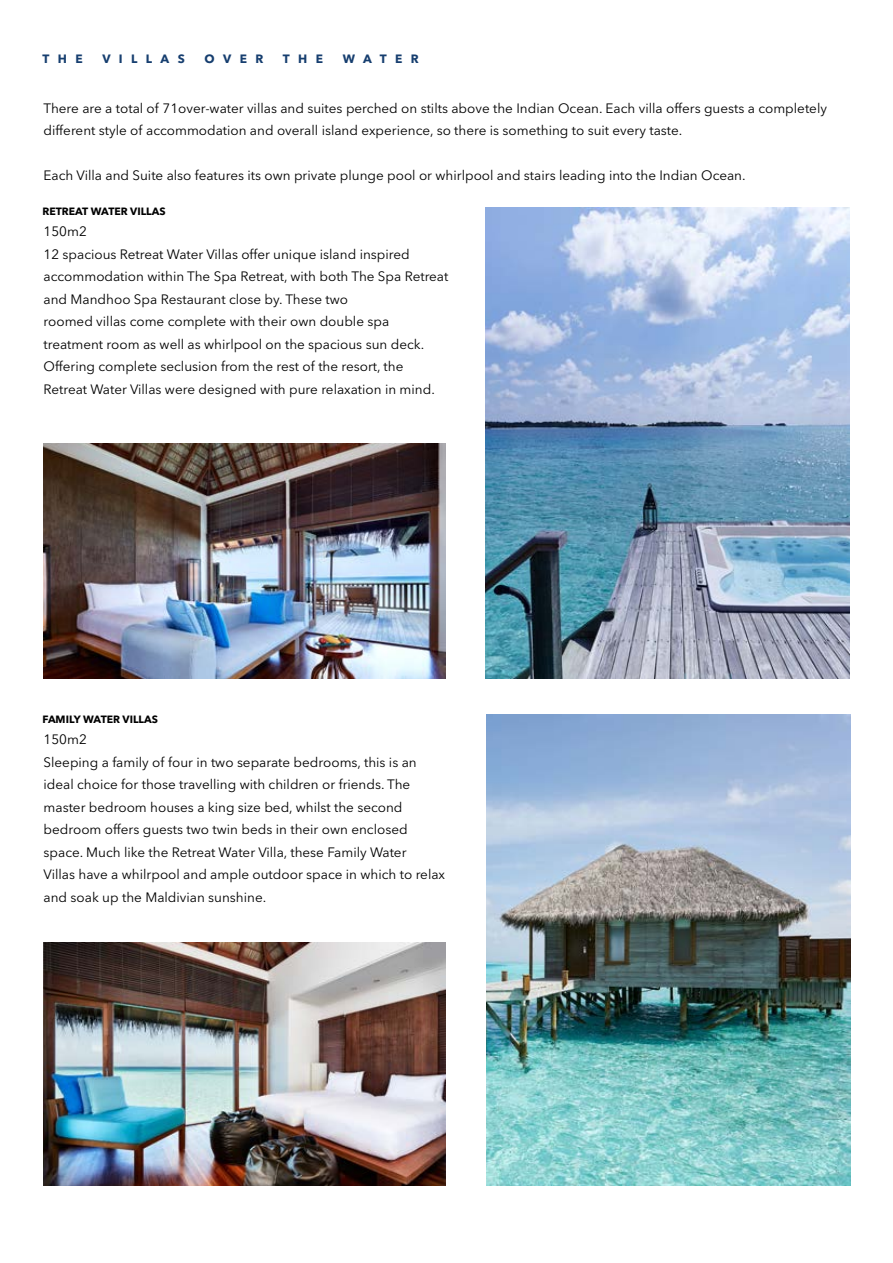
<style>
.page{position:relative;width:893px;height:1263px;background:#fff}
.page>*{position:absolute;margin:0;border:0;box-sizing:border-box;transform-origin:0 0}
.t1{font:13.5px/22.5px "Avenir Next LT Pro";color:#000}
.t2{font:700 12px "Avenir Next LT Pro";letter-spacing:.7em;color:#163e6f}
.t3{font:700 10.5px "Avenir Next LT Pro";color:#000}
</style>
<div class="page">
<img style="left:485px;top:207px;width:365px;height:471px">
<img style="left:44px;top:444px;width:402px;height:234px">
<img style="left:44px;top:943px;width:402px;height:243px">
<img style="left:486px;top:715px;width:364px;height:471px">
<p class="t2" style="left:43px;top:52px;width:42px">THE</p>
<p class="t2" style="left:102px;top:52px;width:84px">VILLAS</p>
<p class="t2" style="left:205px;top:52px;width:60px">OVER</p>
<p class="t2" style="left:283px;top:52px;width:42px">THE</p>
<p class="t2" style="left:343px;top:52px;width:77px">WATER</p>
<p class="t1" style="left:44px;top:97px;width:785px">There are a total of 71over-water villas and suites perched on stilts above the Indian Ocean. Each villa offers guests a completely different style of accommodation and overall island experience, so there is something to suit every taste.</p>
<p class="t1" style="left:44px;top:164px;width:703px">Each Villa and Suite also features its own private plunge pool or whirlpool and stairs leading into the Indian Ocean.</p>
<p class="t3" style="left:43px;top:205px;width:125px">RETREAT WATER VILLAS</p>
<p class="t1" style="left:44px;top:220px;width:406px">150m2<br>12 spacious Retreat Water Villas offer unique island inspired accommodation within The Spa Retreat, with both The Spa Retreat and Mandhoo Spa Restaurant close by. These two<br>roomed villas come complete with their own double spa treatment room as well as whirlpool on the spacious sun deck.<br>Offering complete seclusion from the rest of the resort, the Retreat Water Villas were designed with pure relaxation in mind.</p>
<p class="t3" style="left:43px;top:713px;width:117px">FAMILY WATER VILLAS</p>
<p class="t1" style="left:44px;top:728px;width:403px">150m2<br>Sleeping a family of four in two separate bedrooms, this is an ideal choice for those travelling with children or friends. The master bedroom houses a king size bed, whilst the second bedroom offers guests two twin beds in their own enclosed space. Much like the Retreat Water Villa, these Family Water<br>Villas have a whilrpool and ample outdoor space in which to relax and soak up the Maldivian sunshine.</p>
</div>
